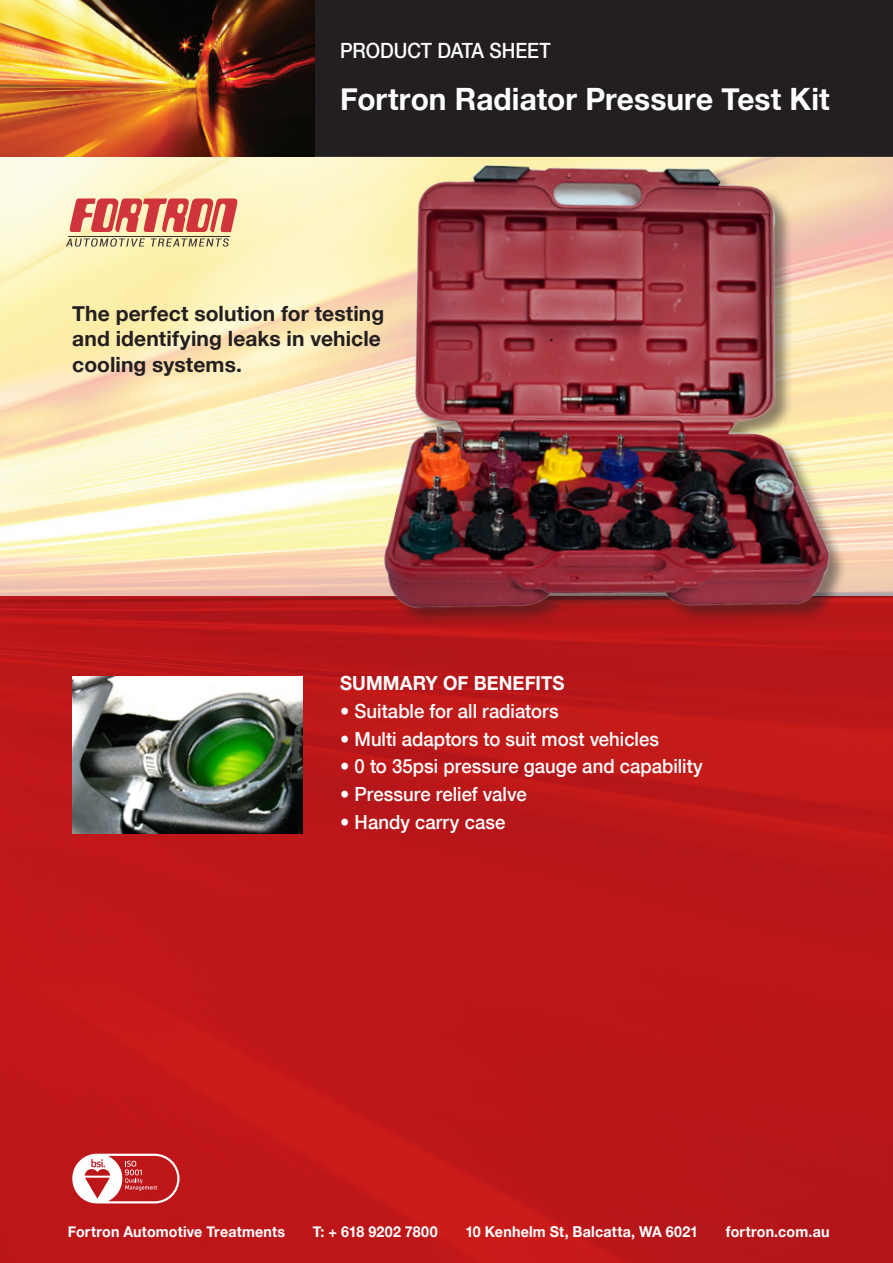
<style>
.page{position:relative;width:893px;height:1263px;background:#fff}
.page>*{position:absolute;margin:0;border:0;box-sizing:border-box;transform-origin:0 0}
.t1{font:700 30.75px "Helvetica Neue";letter-spacing:.005em;color:#fff}
.t2{font:700 21px/25.2px "Helvetica Neue";letter-spacing:.005em;color:#231f20}
.t3{font:500 21px "Helvetica Neue";color:#fff;scale:.9 1}
.t4{font:500 19.5px "Helvetica Neue";color:#fff;scale:.95 1}
.t5{font:700 19.5px "Helvetica Neue";letter-spacing:.005em;color:#fff;scale:.95 1}
.t6{font:700 15px "Helvetica Neue";letter-spacing:.015em;color:#fff;scale:.95 1}
</style>
<div class="page">
<div style="left:0;top:596px;width:893px;height:667px;background:#bd1619"></div>
<div style="left:313px;top:0;width:580px;height:156px;background:#231f20"></div>
<svg style="left:0;top:157px;width:893px;height:439px;background:#fae8bd"></svg>
<img style="left:0;top:0;width:314px;height:156px">
<svg style="left:72px;top:1154px;width:107px;height:49px"></svg>
<img style="left:361px;top:156px;width:519px;height:480px">
<img style="left:72px;top:677px;width:231px;height:156px">
<p class="t3" style="left:340px;top:33px;width:235px">PRODUCT DATA SHEET</p>
<p class="t1" style="left:340px;top:75px;width:491px">Fortron Radiator Pressure Test Kit</p>
<p class="t2" style="left:72px;top:302px;width:314px">The perfect solution for testing and identifying leaks in vehicle cooling systems.</p>
<p class="t5" style="left:340px;top:668px;width:238px">SUMMARY OF BENEFITS</p>
<p class="t4" style="left:340px;top:695px;width:231px">• Suitable for all radiators</p>
<p class="t4" style="left:340px;top:723px;width:337px">• Multi adaptors to suit most vehicles</p>
<p class="t4" style="left:340px;top:751px;width:383px">• 0 to 35psi pressure gauge and capability</p>
<p class="t4" style="left:340px;top:778px;width:198px">• Pressure relief valve</p>
<p class="t4" style="left:340px;top:806px;width:175px">• Handy carry case</p>
<p class="t6" style="left:68px;top:1220px;width:230px">Fortron Automotive Treatments</p>
<p class="t6" style="left:313px;top:1220px;width:133px">T: + 618 9202 7800</p>
<p class="t6" style="left:465px;top:1220px;width:247px">10 Kenhelm St, Balcatta, WA 6021</p>
<p class="t6" style="left:726px;top:1220px;width:111px">fortron.com.au</p>
</div>
